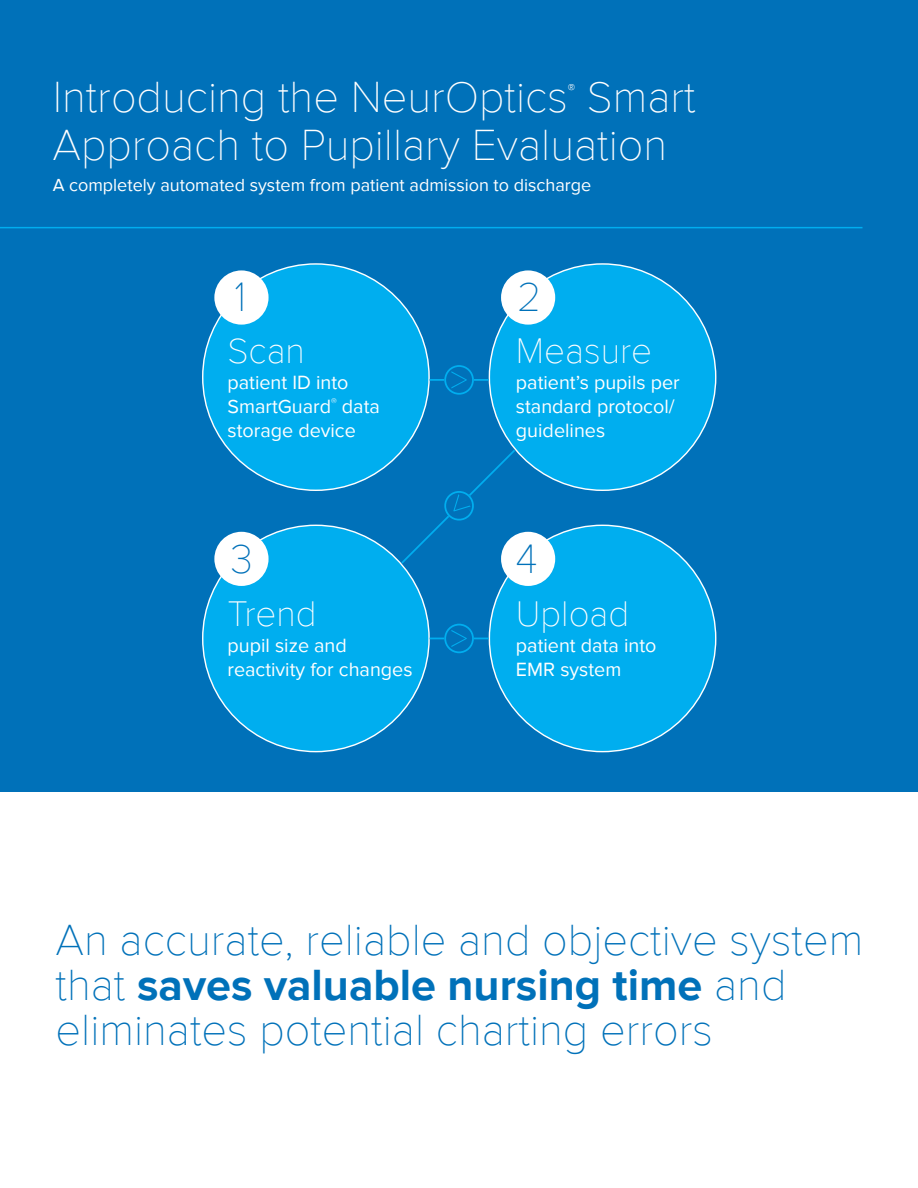
<style>
.page{position:relative;width:918px;height:1188px;background:#fff}
.page>*{position:absolute;margin:0;border:0;box-sizing:border-box;transform-origin:0 0}
.t1{font:100 45px "Proxima Nova T";color:#0071b9}
.t2{font:100 45px "Proxima Nova T";color:#fff}
.t3{font:700 45px "Proxima Nova";color:#0071b9}
.t4{font:100 42.3px "Proxima Nova T";color:#0071b9}
.t5{font:100 36.75px "Proxima Nova T";color:#fff}
.t6{font:19.8px/23.7px "Proxima Nova";color:#fff}
.t7{font:18px "Proxima Nova";color:#fff}
.t8{font:100 15px "Proxima Nova T";color:#fff}
.s1{font-family:"Proxima Nova T";font-weight:100}
</style>
<div class="page">
<div style="left:0;top:0;width:918px;height:792px;background:#0071b9"></div>
<div style="left:203px;top:264px;width:226px;height:226px;background:#00aeef;border-radius:50%"></div>
<div style="left:489px;top:264px;width:227px;height:226px;background:#00aeef;border-radius:50%"></div>
<div style="left:203px;top:525px;width:226px;height:227px;background:#00aeef;border-radius:50%"></div>
<div style="left:489px;top:525px;width:227px;height:227px;background:#00aeef;border-radius:50%"></div>
<div style="left:214px;top:270px;width:55px;height:55px;background:#fff;border-radius:50%"></div>
<div style="left:501px;top:270px;width:54px;height:55px;background:#fff;border-radius:50%"></div>
<div style="left:214px;top:532px;width:55px;height:54px;background:#fff;border-radius:50%"></div>
<div style="left:501px;top:532px;width:54px;height:54px;background:#fff;border-radius:50%"></div>
<div style="left:444px;top:365px;width:30px;height:30px;border:2px solid #00aeef;border-radius:50%"></div>
<svg style="left:430px;top:379px;width:14px;height:2px"></svg>
<svg style="left:474px;top:379px;width:15px;height:2px"></svg>
<svg style="left:451px;top:371px;width:16px;height:18px"></svg>
<svg style="left:399px;top:448px;width:118px;height:117px"></svg>
<div style="left:444px;top:624px;width:30px;height:29px;border:2px solid #00aeef;border-radius:50%"></div>
<svg style="left:430px;top:638px;width:14px;height:1px"></svg>
<svg style="left:474px;top:638px;width:15px;height:1px"></svg>
<svg style="left:451px;top:630px;width:16px;height:17px"></svg>
<hr style="left:0;top:227px;width:863px;height:1px;background:#00aeef">
<h1 class="t2" style="left:53px;top:72px;width:645px">Introducing the NeurOptics Smart</h1>
<p class="t8" style="left:568px;top:81px;width:9px">®</p>
<h1 class="t2" style="left:53px;top:120px;width:616px">Approach to Pupillary Evaluation</h1>
<p class="t7" style="left:53px;top:175px;width:540px">A completely automated system from patient admission to discharge</p>
<h2 class="t4" style="left:235px;top:273px;width:13px">1</h2>
<h2 class="t4" style="left:517px;top:273px;width:26px">2</h2>
<h3 class="t5" style="left:228px;top:330px;width:79px">Scan</h3>
<p class="t6" style="left:228px;top:371px;width:154px">patient ID into<br>SmartGuard<sup>®</sup> data storage device</p>
<h3 class="t5" style="left:516px;top:330px;width:138px">Measure</h3>
<p class="t6" style="left:516px;top:371px;width:165px">patient’s pupils per standard protocol/ guidelines</p>
<h2 class="t4" style="left:230px;top:534px;width:24px">3</h2>
<h2 class="t4" style="left:516px;top:534px;width:24px">4</h2>
<h3 class="t5" style="left:228px;top:593px;width:91px">Trend</h3>
<p class="t6" style="left:228px;top:634px;width:187px">pupil size and reactivity for changes</p>
<h3 class="t5" style="left:516px;top:593px;width:115px">Upload</h3>
<p class="t6" style="left:516px;top:634px;width:142px">patient data into<br>EMR system</p>
<h1 class="t1" style="left:56px;top:914px;width:809px">An accurate, reliable and objective system</h1>
<h1 class="t3" style="left:56px;top:959px;width:732px"><span class="s1">that</span> saves valuable nursing time <span class="s1">and</span></h1>
<h1 class="t1" style="left:56px;top:1004px;width:659px">eliminates potential charting errors</h1>
</div>
